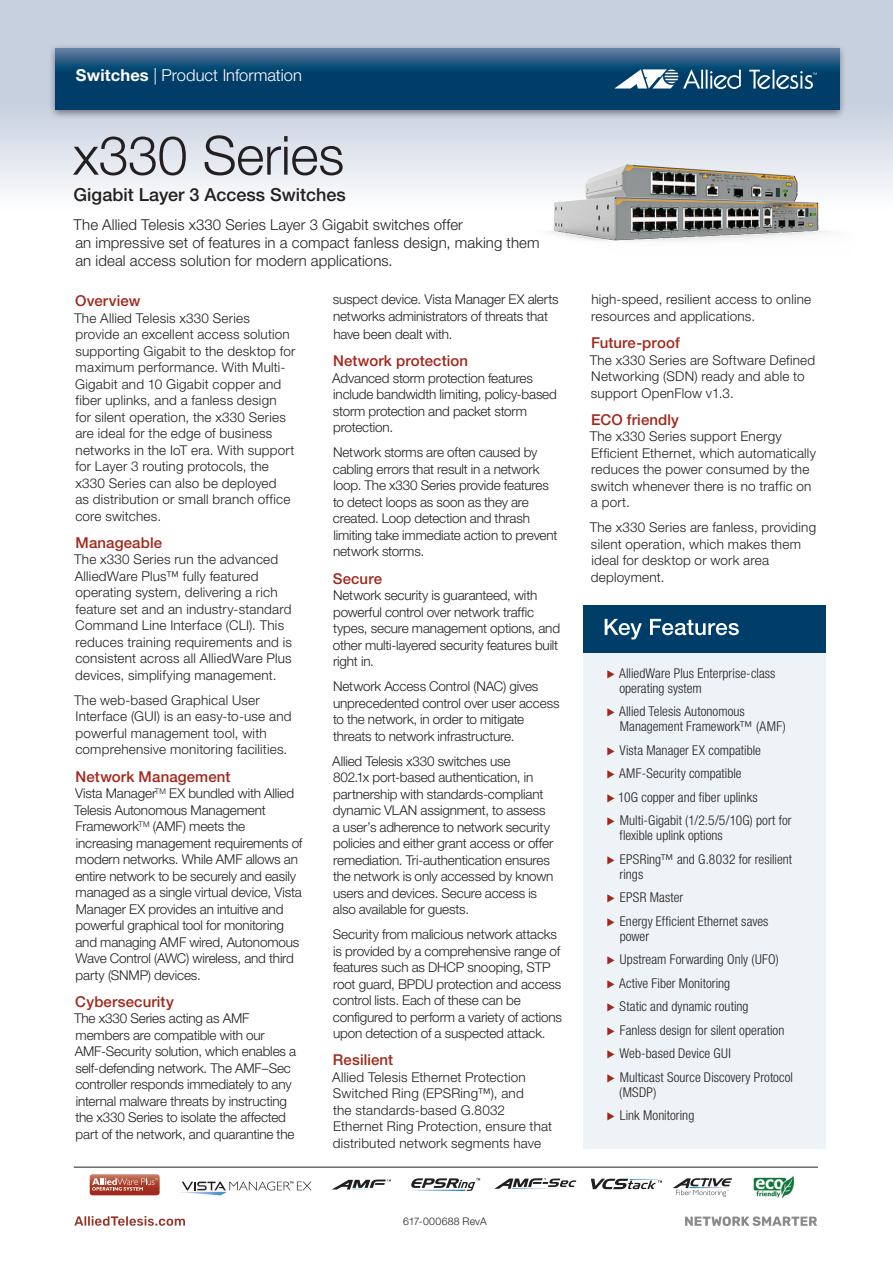
<style>
.page{position:relative;width:893px;height:1263px;background:#fff}
.page>*{position:absolute;margin:0;border:0;box-sizing:border-box;transform-origin:0 0}
.t1{font:300 54px "Helvetica Neue";letter-spacing:-.005em;color:#231f20}
.t2{font:500 18px "Helvetica Neue";color:#231f20}
.t3{font:300 16.5px "Helvetica Neue";color:#fff}
.t4{font:300 15px/18px "Helvetica Neue";letter-spacing:.005em;color:#231f20}
.t5{font:500 15px "Helvetica Neue";letter-spacing:.01em;color:#a1281b}
.t6{font:300 13.5px/16.5px "Helvetica Neue";letter-spacing:-.01em;color:#231f20}
.t7{font:300 13.5px/16.5px "Helvetica Neue";letter-spacing:.015em;color:#231f20}
.t8{font:300 condensed 13.5px/23.5px "Helvetica Neue";letter-spacing:.005em;color:#231f20}
.t9{font:300 10.5px "Helvetica Neue";letter-spacing:.02em;color:#231f20}
.s1{font-weight:700}
.s2{font-family:"Allied Telesis";font-stretch:normal;color:#a1281b}
</style>
<div class="page">
<div style="left:0;top:0;width:893px;height:210px;background:linear-gradient(to bottom,#b9c4d7,#f0f2f6)"></div>
<div style="left:48px;top:44px;width:798px;height:75px;background:#231f20;opacity:.5"></div>
<svg style="left:56px;top:48px;width:783px;height:62px;background:#134c76"></svg>
<svg style="left:749px;top:70px;width:68px;height:20px"></svg>
<svg style="left:614px;top:69px;width:127px;height:21px"></svg>
<svg style="left:74px;top:1216px;width:111px;height:10px"></svg>
<svg style="left:685px;top:1216px;width:132px;height:10px"></svg>
<div style="left:583px;top:611px;width:243px;height:537px;background:#edf3f6"></div>
<div style="left:583px;top:605px;width:243px;height:48px;background:#003e69"></div>
<svg style="left:605px;top:619px;width:134px;height:20px"></svg>
<svg style="left:591px;top:1179px;width:71px;height:10px"></svg>
<img style="left:504px;top:165px;width:362px;height:76px">
<hr style="left:74px;top:1167px;width:744px;height:1px;background:#231f20">
<svg style="left:180px;top:1181px;width:132px;height:14px"></svg>
<img style="left:753px;top:1176px;width:42px;height:23px">
<svg style="left:90px;top:1174px;width:70px;height:21px"></svg>
<svg style="left:673px;top:1178px;width:59px;height:19px"></svg>
<svg style="left:333px;top:1179px;width:58px;height:10px"></svg>
<svg style="left:411px;top:1178px;width:69px;height:13px"></svg>
<svg style="left:494px;top:1178px;width:82px;height:11px"></svg>
<p class="t3" style="left:76px;top:65px;width:227px"><span class="s1">Switches</span> | Product Information</p>
<h1 class="t1" style="left:73px;top:122px;width:273px">x330 Series</h1>
<h2 class="t2" style="left:74px;top:184px;width:274px">Gigabit Layer 3 Access Switches</h2>
<p class="t4" style="left:74px;top:215px;width:467px">The Allied Telesis x330 Series Layer 3 Gigabit switches offer<br>an impressive set of features in a compact fanless design, making them an ideal access solution for modern applications.</p>
<p class="t5" style="left:75px;top:292px;width:67px">Overview</p>
<p class="t7" style="left:74px;top:309px;width:223px">The Allied Telesis x330 Series provide an excellent access solution supporting Gigabit to the desktop for maximum performance. With Multi-Gigabit and 10 Gigabit copper and fiber uplinks, and a fanless design<br>for silent operation, the x330 Series are ideal for the edge of business networks in the IoT era. With support for Layer 3 routing protocols, the x330 Series can also be deployed<br>as distribution or small branch office core switches.</p>
<p class="t5" style="left:76px;top:533px;width:88px">Manageable</p>
<p class="t7" style="left:74px;top:551px;width:219px">The x330 Series run the advanced AlliedWare Plus™ fully featured operating system, delivering a rich feature set and an industry-standard Command Line Interface (CLI). This reduces training requirements and is consistent across all AlliedWare Plus devices, simplifying management.</p>
<p class="t7" style="left:74px;top:691px;width:219px">The web-based Graphical User Interface (GUI) is an easy-to-use and powerful management tool, with comprehensive monitoring facilities.</p>
<p class="t5" style="left:76px;top:767px;width:157px">Network Management</p>
<p class="t6" style="left:74px;top:785px;width:230px">Vista Manager<sup>TM</sup> EX bundled with Allied Telesis Autonomous Management Framework<sup>TM</sup> (AMF) meets the increasing management requirements of modern networks. While AMF allows an entire network to be securely and easily managed as a single virtual device, Vista Manager EX provides an intuitive and powerful graphical tool for monitoring and managing AMF wired, Autonomous Wave Control (AWC) wireless, and third party (SNMP) devices.</p>
<p class="t5" style="left:75px;top:992px;width:100px">Cybersecurity</p>
<p class="t6" style="left:74px;top:1010px;width:224px">The x330 Series acting as AMF members are compatible with our AMF-Security solution, which enables a self-defending network. The AMF–Sec controller responds immediately to any internal malware threats by instructing the x330 Series to isolate the affected part of the network, and quarantine the</p>
<p class="t6" style="left:333px;top:291px;width:227px">suspect device. Vista Manager EX alerts networks administrators of threats that</p>
<p class="t6" style="left:333px;top:325px;width:121px">have been dealt with.</p>
<p class="t5" style="left:333px;top:352px;width:137px">Network protection</p>
<p class="t6" style="left:332px;top:369px;width:226px">Advanced storm protection features include bandwidth limiting, policy-based storm protection and packet storm protection.</p>
<p class="t6" style="left:333px;top:444px;width:226px">Network storms are often caused by cabling errors that result in a network loop. The x330 Series provide features to detect loops as soon as they are created. Loop detection and thrash limiting take immediate action to prevent network storms.</p>
<p class="t5" style="left:333px;top:569px;width:51px">Secure</p>
<p class="t6" style="left:333px;top:587px;width:229px">Network security is guaranteed, with powerful control over network traffic types, secure management options, and other multi-layered security features built right in.</p>
<p class="t6" style="left:333px;top:678px;width:228px">Network Access Control (NAC) gives unprecedented control over user access to the network, in order to mitigate threats to network infrastructure.</p>
<p class="t6" style="left:332px;top:752px;width:223px">Allied Telesis x330 switches use<br>802.1x port-based authentication, in partnership with standards-compliant dynamic VLAN assignment, to assess a user’s adherence to network security policies and either grant access or offer remediation. Tri-authentication ensures the network is only accessed by known users and devices. Secure access is also available for guests.</p>
<p class="t6" style="left:333px;top:926px;width:231px">Security from malicious network attacks is provided by a comprehensive range of features such as DHCP snooping, STP root guard, BPDU protection and access control lists. Each of these can be configured to perform a variety of actions upon detection of a suspected attack.</p>
<p class="t5" style="left:333px;top:1051px;width:62px">Resilient</p>
<p class="t7" style="left:332px;top:1068px;width:221px">Allied Telesis Ethernet Protection Switched Ring (EPSRing™), and<br>the standards-based G.8032<br>Ethernet Ring Protection, ensure that distributed network segments have</p>
<p class="t9" style="left:403px;top:1214px;width:85px">617-000688 RevA</p>
<p class="t7" style="left:591px;top:291px;width:222px">high-speed, resilient access to online resources and applications.</p>
<p class="t5" style="left:591px;top:334px;width:90px">Future-proof</p>
<p class="t7" style="left:590px;top:351px;width:227px">The x330 Series are Software Defined<br>Networking (SDN) ready and able to support OpenFlow v1.3.</p>
<p class="t5" style="left:591px;top:410px;width:89px">ECO friendly</p>
<p class="t7" style="left:590px;top:428px;width:228px">The x330 Series support Energy<br>Efficient Ethernet, which automatically reduces the power consumed by the switch whenever there is no traffic on a port.</p>
<p class="t7" style="left:590px;top:519px;width:228px">The x330 Series are fanless, providing silent operation, which makes them ideal for desktop or work area deployment.</p>
<p class="t8" style="left:619px;top:665px;width:158px;line-height:15px;text-indent:-13px"><span class="s2">ۼ</span> AlliedWare Plus Enterprise-class operating system</p>
<p class="t8" style="left:620px;top:704px;width:168px;line-height:15px;text-indent:-13px"><span class="s2">ۼ</span> Allied Telesis Autonomous<br>Management Framework™ (AMF)</p>
<p class="t8" style="left:607px;top:738px;width:186px"><span class="s2">ۼ</span> Vista Manager EX compatible<br><span class="s2">ۼ</span> AMF-Security compatible<br><span class="s2">ۼ</span> 10G copper and fiber uplinks<br><span class="s2">ۼ</span> Multi-Gigabit (1/2.5/5/10G) port for</p>
<p class="t8" style="left:607px;top:823px;width:187px;text-indent:13px">flexible uplink options<br><span class="s2">ۼ</span> EPSRing™ and G.8032 for resilient</p>
<p class="t8" style="left:607px;top:862px;width:163px;text-indent:13px">rings<br><span class="s2">ۼ</span> EPSR Master<br><span class="s2">ۼ</span> Energy Efficient Ethernet saves</p>
<p class="t8" style="left:607px;top:924px;width:188px;text-indent:13px">power<br><span class="s2">ۼ</span> Upstream Forwarding Only (UFO)<br><span class="s2">ۼ</span> Active Fiber Monitoring<br><span class="s2">ۼ</span> Static and dynamic routing<br><span class="s2">ۼ</span> Fanless design for silent operation <span class="s2">ۼ</span> Web-based Device GUI<br><span class="s2">ۼ</span> Multicast Source Discovery Protocol</p>
<p class="t8" style="left:607px;top:1080px;width:89px;text-indent:13px">(MSDP)<br><span class="s2">ۼ</span> Link Monitoring</p>
</div>
